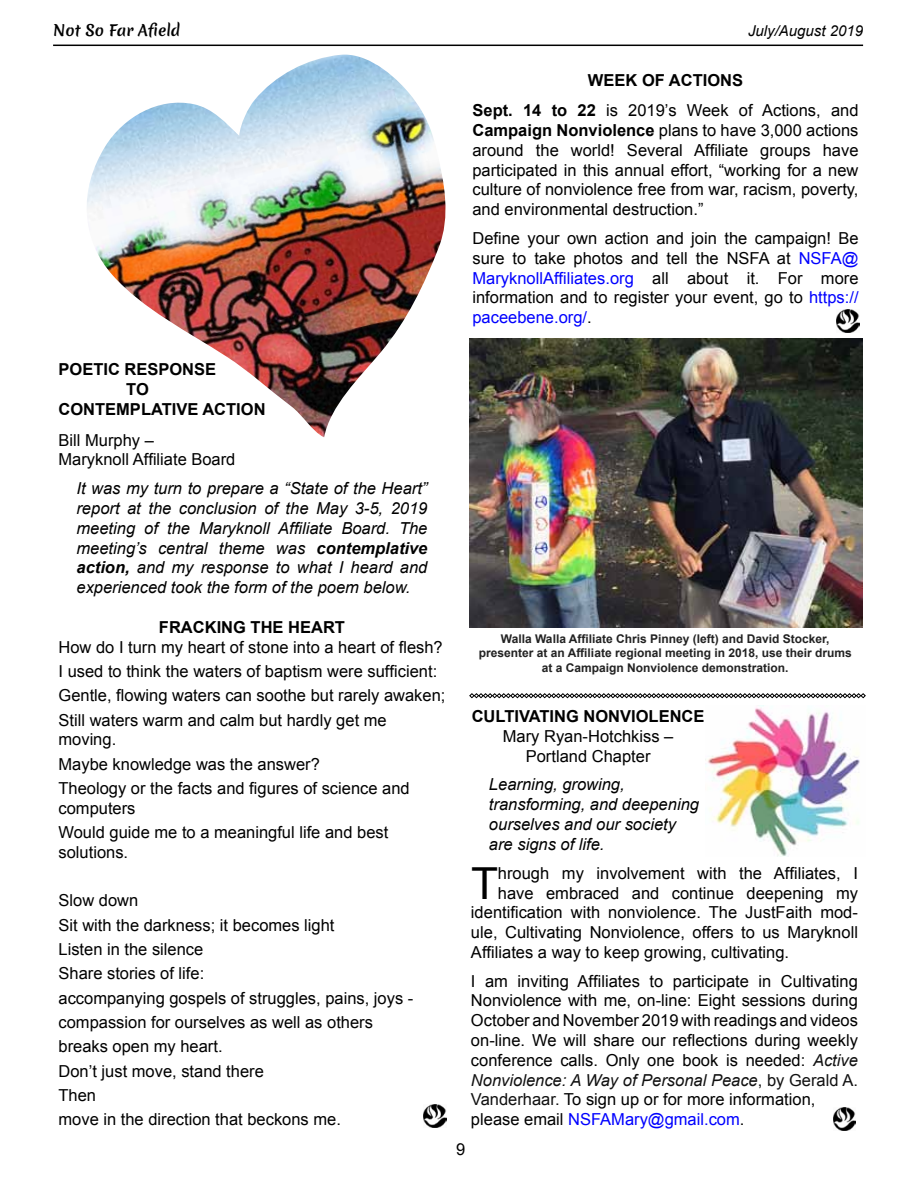
<style>
.page{position:relative;width:918px;height:1188px;background:#fff}
.page>*{position:absolute;margin:0;border:0;box-sizing:border-box;transform-origin:0 0}
.t1{font:44.1px "Arial";color:#000}
.t2{font:16.5px/19.8px "Arial";color:#000}
.t3{font:italic 16.5px/19.8px "Arial";color:#000;text-align:justify}
.t4{font:700 16.5px "Arial";color:#000}
.t5{font:italic 15px "Arial";color:#000}
.t6{font:15px "Merienda One";color:#000}
.t7{font:700 12px/14.4px "Arial";color:#222;text-align:center}
.s1{font-weight:700}
.s2{color:#00f}
.s3{font-style:italic;color:#111}
.s4{color:#111}
</style>
<div class="page">
<hr style="left:53px;top:45px;width:810px;height:1px;background:#000">
<img style="left:87px;top:55px;width:359px;height:382px">
<img style="left:424px;top:1105px;width:22px;height:23px">
<img style="left:470px;top:339px;width:392px;height:289px">
<svg style="left:469px;top:693px;width:397px;height:5px"></svg>
<img style="left:705px;top:707px;width:155px;height:149px">
<img style="left:833px;top:1108px;width:23px;height:23px">
<img style="left:837px;top:309px;width:22px;height:24px">
<p class="t6" style="left:53px;top:19px;width:129px">Not So Far Afield</p>
<p class="t5" style="left:748px;top:21px;width:117px">July/August 2019</p>
<p class="t2" style="left:472px;top:65px;width:388px;line-height:30.6px;text-align:center"><span class="s1">Week of Actions<br>Sept. 14 to 22</span> is 2019’s Week of Actions, and</p>
<p class="t2" style="left:472px;top:121px;width:388px;text-align:justify"><span class="s1">Campaign Nonviolence</span> plans to have 3,000 actions around the world! Several Affiliate groups have participated in this annual effort, “working for a new culture of nonviolence free from war, racism, poverty, and environmental destruction.”</p>
<p class="t2" style="left:472px;top:229px;width:388px;text-align:justify">Define your own action and join the campaign! Be sure to take photos and tell the NSFA at <span class="s2">NSFA@ MaryknollAffiliates.org</span> all about it. For more information and to register your event, go to <span class="s2">https:// paceebene.org/</span>.</p>
<p class="t4" style="left:58px;top:359px;width:159px">Poetic Response</p>
<p class="t4" style="left:126px;top:379px;width:24px">to</p>
<p class="t4" style="left:58px;top:398px;width:209px">Contemp lative Action</p>
<p class="t2" style="left:58px;top:430px;width:178px">Bill Murphy –<br>Maryknoll Affiliate Board</p>
<p class="t3" style="left:77px;top:479px;width:353px">It was my turn to prepare a “State of the Heart” report at the conclusion of the May 3-5, 2019 meeting of the Maryknoll Affiliate Board. The meeting’s central theme was <span class="s1">contemplative action,</span> and my response to what I heard and experienced took the form of the poem below.</p>
<p class="t4" style="left:159px;top:616px;width:188px">Fracking the Heart</p>
<p class="t2" style="left:58px;top:635px;width:389px;line-height:24.3px">How do I turn my heart of stone into a heart of flesh?<br>I used to think the waters of baptism were sufficient:<br>Gentle, flowing waters can soothe but rarely awaken; Still waters warm and calm but hardly get me</p>
<p class="t2" style="left:58px;top:728px;width:353px;line-height:24.3px">moving.<br>Maybe knowledge was the answer?<br>Theology or the facts and figures of science and</p>
<p class="t2" style="left:58px;top:796px;width:331px;line-height:24.3px">computers<br>Would guide me to a meaningful life and best</p>
<p class="t2" style="left:58px;top:842px;width:71px">solutions.</p>
<p class="t2" style="left:58px;top:889px;width:356px;line-height:24.3px">Slow down<br>Sit with the darkness; it becomes light<br>Listen in the silence<br>Share stories of life:<br>accompanying gospels of struggles, pains, joys - compassion for ourselves as well as others breaks open my heart.<br>Don’t just move, stand there<br>Then<br>move in the direction that beckons me.</p>
<p class="t7" style="left:479px;top:632px;width:375px">Walla Walla Affiliate Chris Pinney (left) and David Stocker, presenter at an Affiliate regional meeting in 2018, use their drums at a Campaign Nonviolence demonstration.</p>
<p class="t4" style="left:472px;top:705px;width:234px">Cultivating Nonviolence</p>
<p class="t2" style="left:503px;top:726px;width:172px;text-align:center">Mary Ryan-Hotchkiss –<br>Portland Chapter</p>
<p class="t3" style="left:489px;top:775px;width:212px;text-align:left">Learning, growing, transforming, and deepening ourselves and our society are signs of life.</p>
<h1 class="t1" style="left:471px;top:854px;width:28px">T</h1>
<p class="t2" style="left:498px;top:863px;width:362px">hrough my involvement with the Affiliates, I</p>
<p class="t2" style="left:498px;top:883px;width:362px">have embraced and continue deepening my</p>
<p class="t2" style="left:471px;top:903px;width:388px">identification with nonviolence. The JustFaith mod-</p>
<p class="t2" style="left:471px;top:923px;width:389px">ule, Cultivating Nonviolence, offers to us Maryknoll</p>
<p class="t2" style="left:471px;top:942px;width:320px">Affiliates a way to keep growing, cultivating.</p>
<p class="t2" style="left:471px;top:971px;width:388px">I am inviting Affiliates to participate in Cultivating Nonviolence with me, on-line: Eight sessions during October and November 2019 with readings and videos on-line. We will share our reflections during weekly conference calls. Only one book is needed: <span class="s3">Active Nonviolence: A Way of Personal Peace</span><span class="s4">, by Gerald A.<br>Vanderhaar.</span> To sign up or for more information, please email <span class="s2">NSFAMary@gmail.com</span>.</p>
<p class="t2" style="left:456px;top:1139px;width:11px">9</p>
</div>
